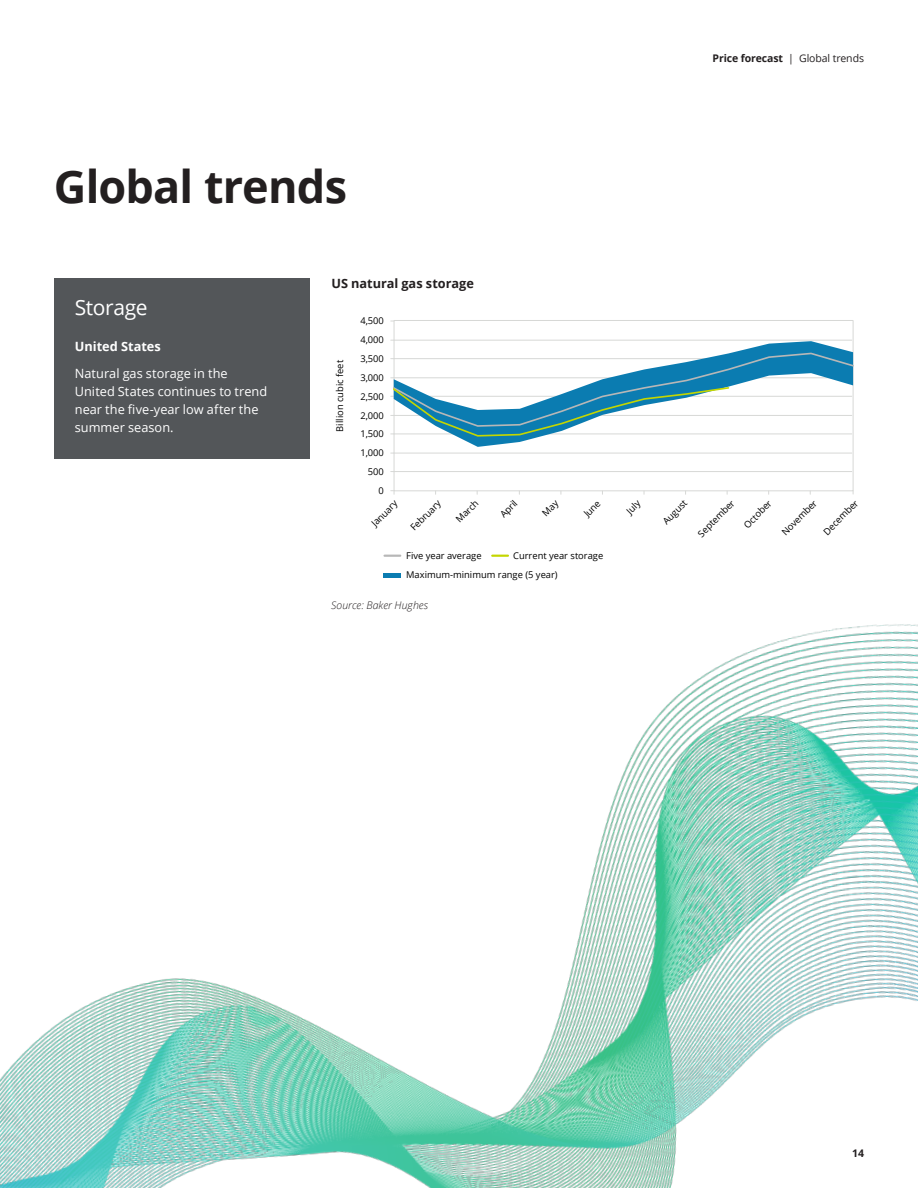
<style>
.page{position:relative;width:918px;height:1188px;background:#fff}
.page>*{position:absolute;margin:0;border:0;box-sizing:border-box;transform-origin:0 0}
.Story_heading_bold{font:700 45px "Open Sans";letter-spacing:-.02em;color:#231f20}
.Bulletpoints__8_5_12{font:21px "Open Sans";letter-spacing:-.02em;color:#fff}
.Bulletpoints__8_5_12-2{font:12.75px/18px "Open Sans";letter-spacing:.005em;color:#fff}
.Chart_Table_heading{font:700 12.75px "Open Sans";color:#231f20}
.Bulletpoints__8_5_12-3{font:700 12.75px "Open Sans";color:#fff}
.Brochure_title___Rig{font:700 10.5px "Open Sans";letter-spacing:-.01em;color:#231f20}
.Number_list_level_1{font:italic 300 10.5px "Open Sans";letter-spacing:.005em;color:#231f20}
.t1{font:9.3px "Open Sans";color:#000}
.s1{font-weight:400}
</style>
<div class="page">
<div style="left:55px;top:278px;width:255px;height:181px;background:#535659"></div>
<div style="left:394px;top:320px;width:459px;height:171px;border:1px solid #d7d8d6"></div>
<hr style="left:394px;top:340px;width:458px;height:1px;background:#d7d8d6">
<hr style="left:394px;top:453px;width:458px;height:1px;background:#d7d8d6">
<hr style="left:394px;top:471px;width:458px;height:1px;background:#d7d8d6">
<div style="left:384px;top:573px;width:17px;height:5px;background:#0b7cb1"></div>
<svg style="left:385px;top:555px;width:15px;height:2px"></svg>
<svg style="left:492px;top:555px;width:16px;height:2px"></svg>
<svg style="left:394px;top:341px;width:459px;height:106px"></svg>
<svg style="left:391px;top:352px;width:463px;height:85px"></svg>
<img style="left:0;top:624px;width:918px;height:564px">
<p class="Story_heading_bold" style="left:54px;top:154px;width:295px">Global trends</p>
<p class="Bulletpoints__8_5_12" style="left:75px;top:293px;width:74px">Storage</p>
<p class="Bulletpoints__8_5_12-3" style="left:75px;top:337px;width:88px">United States</p>
<p class="Bulletpoints__8_5_12-2" style="left:75px;top:364px;width:194px">Natural gas storage in the<br>United States continues to trend near the five-year low after the summer season.</p>
<p class="Chart_Table_heading" style="left:331px;top:275px;width:144px">US natural gas storage</p>
<p class="t1" style="left:360px;top:314px;width:25px">4,500</p>
<p class="t1" style="left:333px;top:432px;width:73px;rotate:-90deg">Billion cubic feet</p>
<p class="t1" style="left:360px;top:333px;width:25px">4,000</p>
<p class="t1" style="left:360px;top:352px;width:25px">3,500</p>
<p class="t1" style="left:360px;top:371px;width:25px">3,000</p>
<p class="t1" style="left:360px;top:390px;width:25px">2,500</p>
<p class="t1" style="left:360px;top:409px;width:25px">2,000</p>
<p class="t1" style="left:360px;top:428px;width:25px">1,500</p>
<p class="t1" style="left:360px;top:447px;width:25px">1,000</p>
<p class="t1" style="left:368px;top:466px;width:18px">500</p>
<p class="t1" style="left:379px;top:485px;width:7px">0</p>
<p class="Brochure_title___Rig" style="left:713px;top:51px;width:153px">Price forecast <span class="s1">| Global trends</span></p>
<p class="t1" style="left:369px;top:520px;width:34px;rotate:-45deg">January</p>
<p class="t1" style="left:408px;top:524px;width:40px;rotate:-45deg">February</p>
<p class="t1" style="left:453px;top:516px;width:29px;rotate:-45deg">March</p>
<p class="t1" style="left:497px;top:511px;width:21px;rotate:-45deg">April</p>
<p class="t1" style="left:581px;top:511px;width:20px;rotate:-45deg">June</p>
<p class="t1" style="left:624px;top:508px;width:17px;rotate:-45deg">July</p>
<p class="t1" style="left:660px;top:518px;width:31px;rotate:-45deg">August</p>
<p class="t1" style="left:695px;top:531px;width:49px;rotate:-45deg">September</p>
<p class="t1" style="left:741px;top:522px;width:36px;rotate:-45deg">October</p>
<p class="t1" style="left:779px;top:529px;width:47px;rotate:-45deg">November</p>
<p class="t1" style="left:821px;top:529px;width:46px;rotate:-45deg">December</p>
<p class="t1" style="left:406px;top:549px;width:77px">Five year average</p>
<p class="t1" style="left:513px;top:549px;width:92px">Current year storage</p>
<p class="t1" style="left:406px;top:568px;width:153px">Maximum-minimum range (5 year)</p>
<p class="Number_list_level_1" style="left:331px;top:598px;width:98px">Source: Baker Hughes</p>
<p class="Brochure_title___Rig" style="left:852px;top:1146px;width:13px">14</p>
</div>
